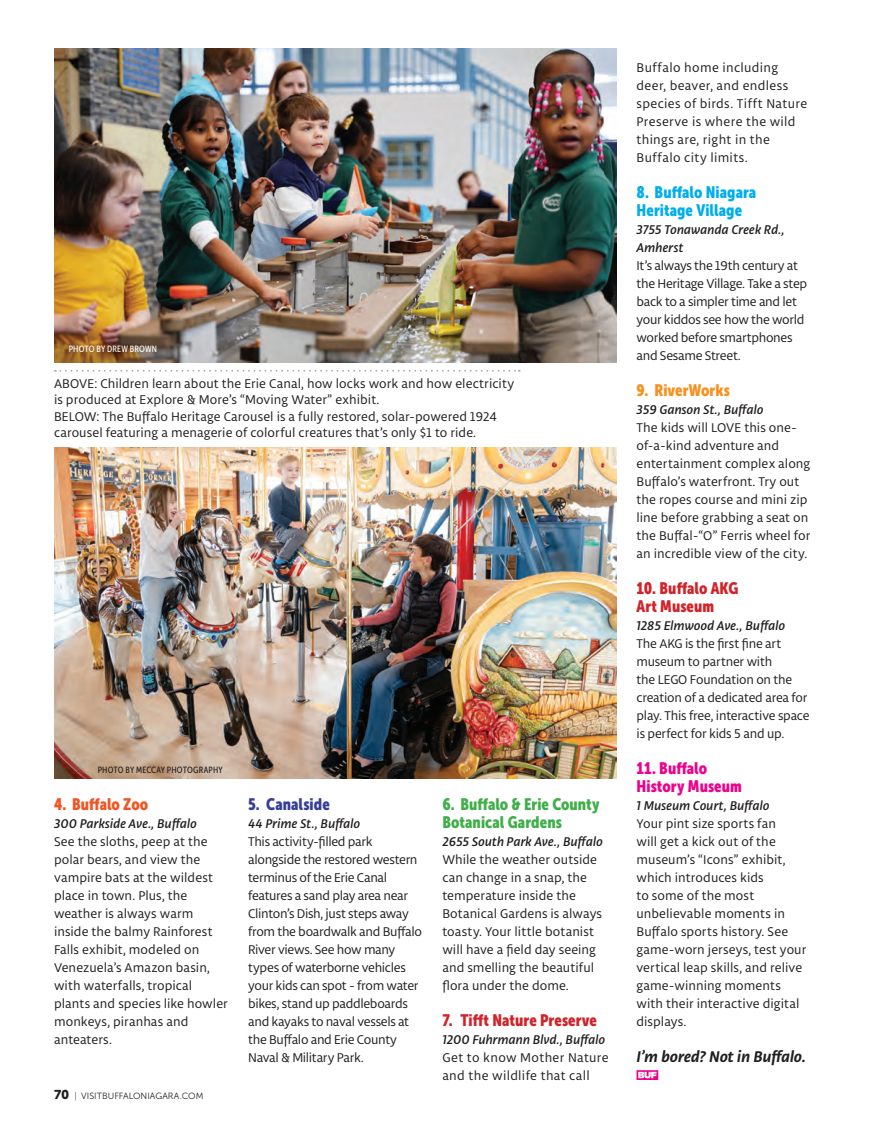
<style>
.page{position:relative;width:878px;height:1134px;background:#fff}
.page>*{position:absolute;margin:0;border:0;box-sizing:border-box;transform-origin:0 0}
.kids_place{font:16.5px/18px "Museo Sans Cond 900";letter-spacing:.005em;color:#d1232a}
.kids_place-2{font:16.5px/18px "Museo Sans Cond 900";letter-spacing:.005em;color:#40ae49}
.kids_place-3{font:16.5px/18px "Museo Sans Cond 900";letter-spacing:.005em;color:#00aeef}
.kids_place-4{font:16.5px/18px "Museo Sans Cond 900";letter-spacing:.005em;color:#ed028c}
.BodyCopy_Libertad10_11{font:italic 700 16.5px "Libertad";letter-spacing:-.005em;color:#231f20}
.kids_place-5{font:16.5px "Museo Sans Cond 900";letter-spacing:.005em;color:#f15422}
.kids_place-6{font:16.5px "Museo Sans Cond 900";color:#f69120}
.kids_place-7{font:16.5px "Museo Sans Cond 900";letter-spacing:.005em;color:#363f98}
.BodyCopy_Libertad10_11-2{font:13.5px/18px "Libertad";color:#231f20}
.BodyCopy_Libertad10_11-3{font:13.5px/18px "Libertad";letter-spacing:-.025em;color:#231f20}
.Subhead{font:13.5px/16.5px "Libertad";letter-spacing:.005em;color:#231f20}
.BodyCopy_Libertad10_11-4{font:italic 500 13.5px/18px "Libertad";color:#231f20}
.BodyCopy_Libertad10_11-5{font:13.5px/18px "Libertad";letter-spacing:.025em;color:#231f20}
.t1{font:9px "Museo Sans 300";letter-spacing:.005em;color:#231f20}
.PHOTO_Credit{font:9px "Museo Sans Cond 500";letter-spacing:.02em;color:#231f20}
.PHOTO_Credit-2{font:9px "Museo Sans Cond 500";letter-spacing:.02em;color:#fff}
.s1{font-family:"Museo Sans 900";font-size:12.75px}
.s2{font-family:"Museo Sans 100"}
</style>
<div class="page">
<img style="left:54px;top:48px;width:562px;height:315px">
<img style="left:54px;top:448px;width:562px;height:330px">
<svg style="left:636px;top:1070px;width:22px;height:10px"></svg>
<svg style="left:55px;top:370px;width:465px;height:2px"></svg>
<p class="PHOTO_Credit-2" style="left:69px;top:344px;width:90px">PHOTO BY DREW BROWN</p>
<p class="Subhead" style="left:54px;top:375px;width:461px">ABOVE: Children learn about the Erie Canal, how locks work and how electricity is produced at Explore &amp; More’s “Moving Water” exhibit.<br>BELOW: The Buffalo Heritage Carousel is a fully restored, solar-powered 1924 carousel featuring a menagerie of colorful creatures that’s only $1 to ride.</p>
<p class="PHOTO_Credit" style="left:98px;top:765px;width:126px">PHOTO BY MECCAY PHOTOGRAPHY</p>
<p class="kids_place-5" style="left:54px;top:795px;width:96px">4. Buffalo Zoo</p>
<p class="BodyCopy_Libertad10_11-4" style="left:54px;top:814px;width:144px">300 Parkside Ave., Buffalo</p>
<p class="BodyCopy_Libertad10_11-2" style="left:54px;top:832px;width:175px">See the sloths, peep at the polar bears, and view the vampire bats at the wildest place in town. Plus, the weather is always warm inside the balmy Rainforest<br>Falls exhibit, modeled on<br>Venezuela’s Amazon basin, with waterfalls, tropical plants and species like howler monkeys, piranhas and anteaters.</p>
<p class="t1" style="left:54px;top:1091px;width:151px"><span class="s1">70</span> <span class="s2">|</span> VISITBUFFALONIAGARA.COM</p>
<p class="kids_place-7" style="left:248px;top:795px;width:83px">5. Canalside</p>
<p class="BodyCopy_Libertad10_11-4" style="left:248px;top:814px;width:113px">44 Prime St., Buffalo</p>
<p class="BodyCopy_Libertad10_11-3" style="left:248px;top:832px;width:175px">This activity-filled park alongside the restored western terminus of the Erie Canal features a sand play area near<br>Clinton’s Dish, just steps away from the boardwalk and Buffalo<br>River views. See how many types of waterborne vehicles your kids can spot - from water bikes, stand up paddleboards and kayaks to naval vessels at the Buffalo and Erie County<br>Naval &amp; Military Park.</p>
<p class="kids_place-2" style="left:442px;top:795px;width:159px">6. Buffalo &amp; Erie County<br>Botanical Gardens</p>
<p class="BodyCopy_Libertad10_11-4" style="left:442px;top:832px;width:162px">2655 South Park Ave., Buffalo</p>
<p class="BodyCopy_Libertad10_11-2" style="left:442px;top:850px;width:161px">While the weather outside can change in a snap, the temperature inside the<br>Botanical Gardens is always toasty. Your little botanist will have a field day seeing and smelling the beautiful flora under the dome.</p>
<p class="kids_place" style="left:442px;top:1011px;width:156px">7. Tifft Nature Preserve</p>
<p class="BodyCopy_Libertad10_11-4" style="left:442px;top:1030px;width:164px">1200 Fuhrmann Blvd., Buffalo</p>
<p class="BodyCopy_Libertad10_11-5" style="left:442px;top:1048px;width:168px">Get to know Mother Nature and the wildlife that call</p>
<p class="BodyCopy_Libertad10_11-5" style="left:636px;top:58px;width:172px">Buffalo home including deer, beaver, and endless species of birds. Tifft Nature<br>Preserve is where the wild things are, right in the<br>Buffalo city limits.</p>
<p class="kids_place-3" style="left:636px;top:183px;width:121px">8. Buffalo Niagara<br>Heritage Village</p>
<p class="BodyCopy_Libertad10_11-4" style="left:636px;top:220px;width:149px">3755 Tonawanda Creek Rd.,<br>Amherst</p>
<p class="BodyCopy_Libertad10_11-3" style="left:636px;top:256px;width:172px">It’s always the 19th century at the Heritage Village. Take a step back to a simpler time and let your kiddos see how the world worked before smartphones and Sesame Street.</p>
<p class="kids_place-6" style="left:636px;top:381px;width:95px">9. RiverWorks</p>
<p class="BodyCopy_Libertad10_11-4" style="left:636px;top:400px;width:128px">359 Ganson St., Buffalo</p>
<p class="BodyCopy_Libertad10_11-2" style="left:636px;top:418px;width:175px">The kids will LOVE this one&shy;of-a-kind adventure and entertainment complex along<br>Buffalo’s waterfront. Try out the ropes course and mini zip line before grabbing a seat on the Buffal-“O” Ferris wheel for an incredible view of the city.</p>
<p class="kids_place" style="left:636px;top:579px;width:103px">10. Buffalo AKG<br>Art Museum</p>
<p class="BodyCopy_Libertad10_11-4" style="left:636px;top:616px;width:150px">1285 Elmwood Ave., Buffalo</p>
<p class="BodyCopy_Libertad10_11-2" style="left:636px;top:634px;width:174px">The AKG is the first fine art museum to partner with<br>the LEGO Foundation on the creation of a dedicated area for play. This free, interactive space is perfect for kids 5 and up.</p>
<p class="kids_place-4" style="left:636px;top:759px;width:107px">11. Buffalo<br>History Museum</p>
<p class="BodyCopy_Libertad10_11-4" style="left:636px;top:796px;width:134px">1 Museum Court, Buffalo</p>
<p class="BodyCopy_Libertad10_11-2" style="left:636px;top:814px;width:171px">Your pint size sports fan<br>will get a kick out of the museum’s “Icons” exhibit, which introduces kids<br>to some of the most unbelievable moments in<br>Buffalo sports history. See game-worn jerseys, test your vertical leap skills, and relive game-winning moments with their interactive digital displays.</p>
<p class="BodyCopy_Libertad10_11" style="left:636px;top:1045px;width:171px">I’m bored? Not in Buffalo.</p>
</div>
